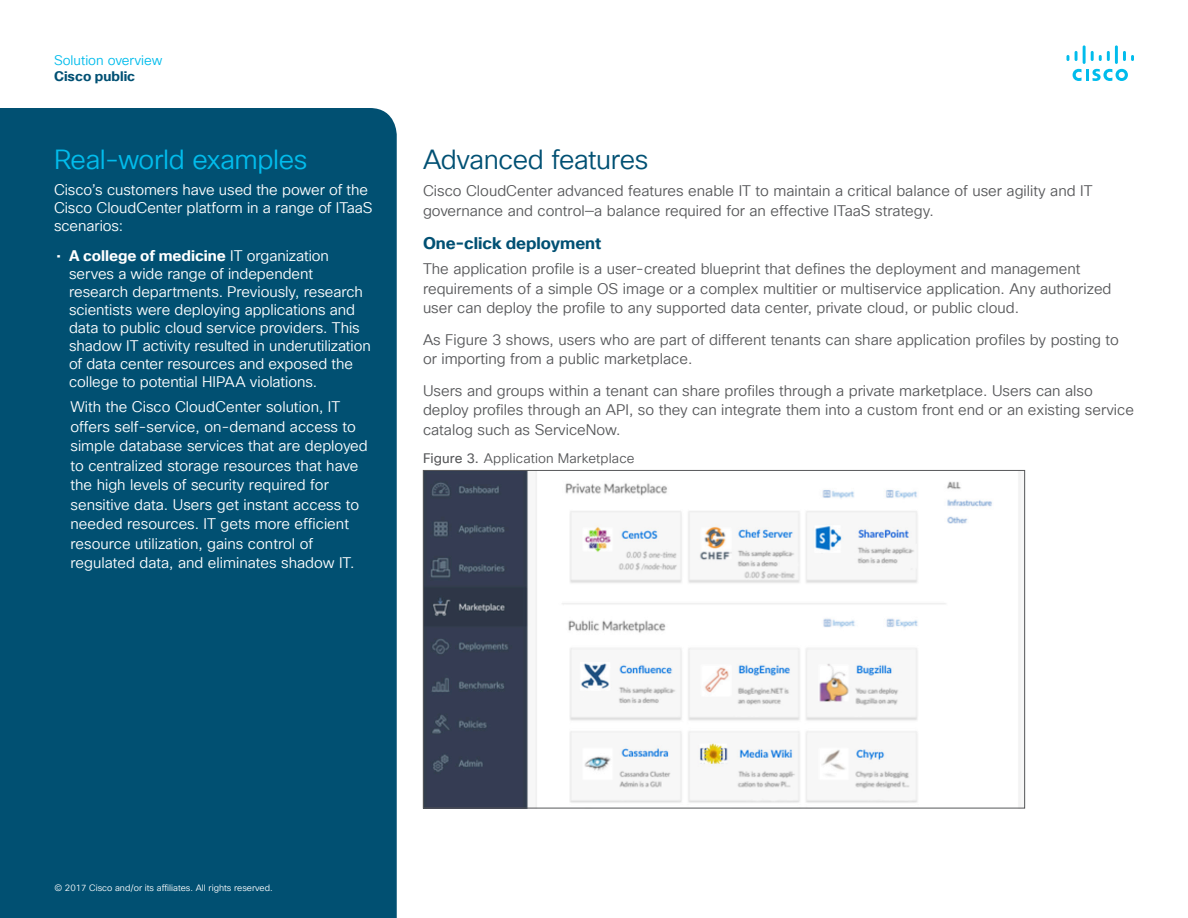
<style>
.page{position:relative;width:1188px;height:918px;background:#fff}
.page>*{position:absolute;margin:0;border:0;box-sizing:border-box;transform-origin:0 0}
.Subhead2_Blue{font:27px "Cisco Sans TT Light";letter-spacing:-.015em;color:#01bcec}
.Subhead2_Indigo{font:27px "Cisco Sans TT Light";letter-spacing:-.015em;color:#005073}
.Subhead3_Indigo{font:700 16.5px "Cisco Sans TT";letter-spacing:-.005em;color:#005073}
.Body{font:15px/19.5px "Cisco Sans TT Light";color:#57585a}
.Body_White{font:15px/18px "Cisco Sans TT Light";color:#fff}
.FigureCaption{font:13.5px "Cisco Sans TT Light";letter-spacing:.01em;color:#57585a}
.t1{font:13.5px "Cisco Sans TT Light";color:#01bcec}
.t2{font:700 13.5px "Cisco Sans TT";color:#005073}
.Footer_white{font:9px "Cisco Sans TT Light";color:#fff}
.s1{font-family:"Cisco Sans TT"}
.s2{font-family:"Cisco Sans TT";font-weight:700}
</style>
<div class="page">
<svg style="left:1073px;top:69px;width:55px;height:12px"></svg>
<svg style="left:1067px;top:55px;width:2px;height:6px"></svg>
<svg style="left:1075px;top:51px;width:3px;height:10px"></svg>
<hr style="left:1083px;top:45px;width:3px;height:19px;background:#01bcec">
<svg style="left:1091px;top:51px;width:19px;height:10px"></svg>
<hr style="left:1115px;top:45px;width:3px;height:19px;background:#01bcec">
<svg style="left:1123px;top:51px;width:11px;height:10px"></svg>
<img style="left:425px;top:472px;width:596px;height:334px">
<div style="left:0;top:108px;width:397px;height:810px;background:#015072"></div>
<p class="t1" style="left:54px;top:51px;width:110px">Solution overview</p>
<p class="t2" style="left:54px;top:67px;width:83px">Cisco public</p>
<p class="Subhead2_Blue" style="left:54px;top:142px;width:255px">Real-world examples</p>
<p class="Body_White" style="left:54px;top:181px;width:320px">Cisco’s customers have used the power of the<br>Cisco CloudCenter platform in a range of ITaaS scenarios:</p>
<p class="Body_White" style="left:69px;top:247px;width:303px;text-indent:-13px"><span class="s1">•</span> <span class="s2">A college of medicine</span> IT organization serves a wide range of independent research departments. Previously, research scientists were deploying applications and data to public cloud service providers. This shadow IT activity resulted in underutilization of data center resources and exposed the college to potential HIPAA violations.</p>
<p class="Body_White" style="left:70px;top:398px;width:299px;line-height:19.5px">With the Cisco CloudCenter solution, IT offers self-service, on-demand access to simple database services that are deployed to centralized storage resources that have the high levels of security required for sensitive data. Users get instant access to needed resources. IT gets more efficient resource utilization, gains control of regulated data, and eliminates shadow IT.</p>
<p class="Subhead2_Indigo" style="left:423px;top:142px;width:227px">Advanced features</p>
<p class="Body" style="left:423px;top:182px;width:671px">Cisco CloudCenter advanced features enable IT to maintain a critical balance of user agility and IT governance and control—a balance required for an effective ITaaS strategy.</p>
<p class="Subhead3_Indigo" style="left:423px;top:232px;width:180px">One-click deployment</p>
<p class="Body" style="left:423px;top:260px;width:690px">The application profile is a user-created blueprint that defines the deployment and management requirements of a simple OS image or a complex multitier or multiservice application. Any authorized user can deploy the profile to any supported data center, private cloud, or public cloud.</p>
<p class="Body" style="left:423px;top:330px;width:697px">As Figure 3 shows, users who are part of different tenants can share application profiles by posting to or importing from a public marketplace.</p>
<p class="Body" style="left:423px;top:381px;width:713px">Users and groups within a tenant can share profiles through a private marketplace. Users can also deploy profiles through an API, so they can integrate them into a custom front end or an existing service catalog such as ServiceNow.</p>
<p class="FigureCaption" style="left:423px;top:449px;width:213px"><span class="s1">Figure 3.</span> Application Marketplace</p>
<p class="Footer_white" style="left:54px;top:882px;width:220px">© 2017 Cisco and/or its affiliates. All rights reserved.</p>
</div>
